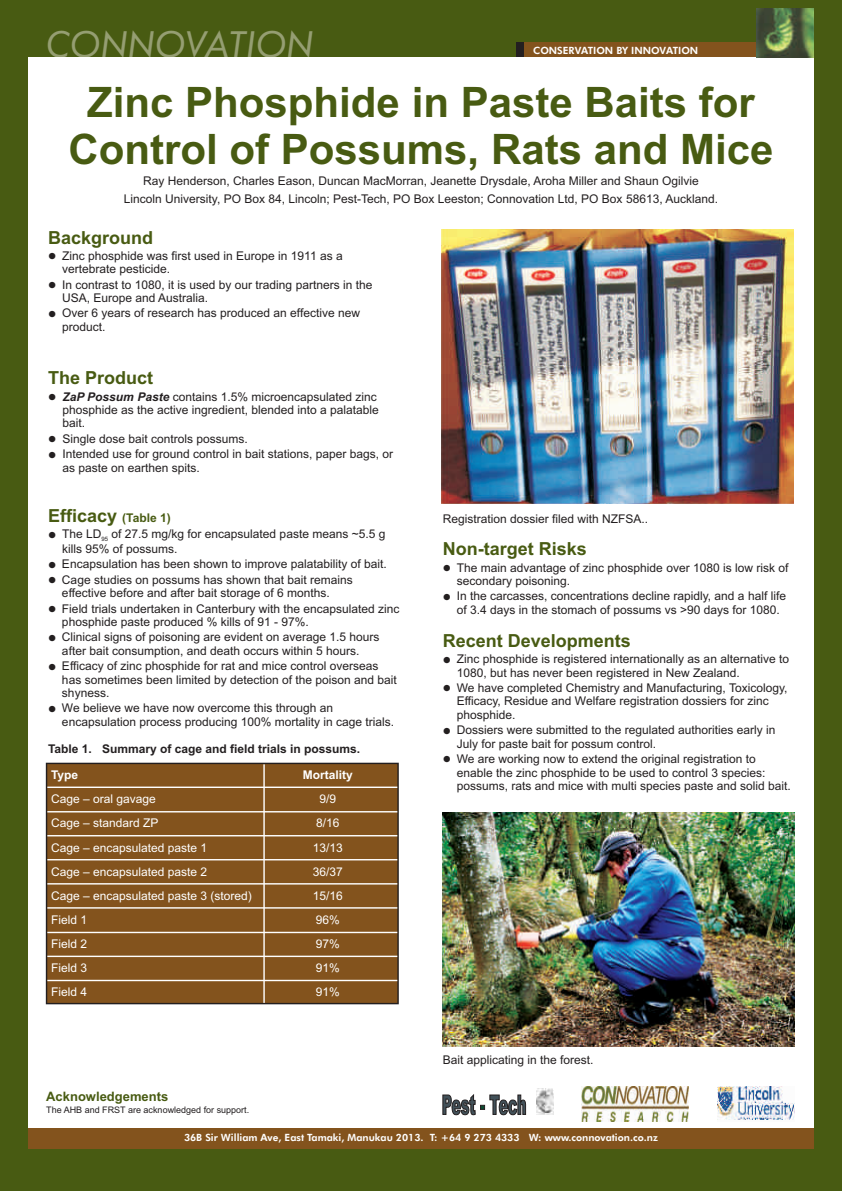
<style>
.page{position:relative;width:842px;height:1191px;background:#485b12}
.page>*{position:absolute;margin:0;border:0;box-sizing:border-box;transform-origin:0 0}
.t1{font:700 42px/46.9px "Arial";color:#485b12;text-align:center}
.t2{font:italic 36px "Futura BT";color:#959e72}
.t3{font:700 18px "Arial";color:#485b12}
.t4{font:700 13px "Arial";color:#485b12}
.t5{font:12px/13.4px "Arial";color:#231f20}
.t6{font:12px "Arial";color:#fff}
.t7{font:700 12px "Arial";color:#231f20}
.t8{font:700 12px "Arial";color:#fff}
.t9{font:800 10px "Futura BT";color:#fff}
.t10{font:9px "Arial";color:#231f20}
.t11{font:6px "Arial";color:#231f20}
.s1{font-weight:700;font-style:italic}
.s2{font-size:12px}
</style>
<div class="page">
<div style="left:28px;top:57px;width:786px;height:1092px;background:#fff"></div>
<div style="left:524px;top:42px;width:233px;height:15px;background:#83531d"></div>
<div style="left:516px;top:42px;width:8px;height:15px;background:#231f20"></div>
<img style="left:756px;top:8px;width:58px;height:49px">
<div style="left:28px;top:1128px;width:785px;height:20px;background:#83531d"></div>
<img style="left:582px;top:1086px;width:107px;height:35px">
<img style="left:717px;top:1086px;width:77px;height:34px">
<svg style="left:45px;top:762px;width:354px;height:243px;background:#855723"></svg>
<hr style="left:263px;top:764px;width:2px;height:239px;background:#fff">
<hr style="left:47px;top:786px;width:350px;height:2px;background:#fff">
<hr style="left:47px;top:811px;width:350px;height:1px;background:#fff">
<hr style="left:47px;top:835px;width:350px;height:1px;background:#fff">
<hr style="left:47px;top:859px;width:350px;height:1px;background:#fff">
<hr style="left:47px;top:883px;width:350px;height:1px;background:#fff">
<hr style="left:47px;top:907px;width:350px;height:1px;background:#fff">
<hr style="left:47px;top:931px;width:350px;height:2px;background:#fff">
<hr style="left:47px;top:955px;width:350px;height:2px;background:#fff">
<hr style="left:47px;top:979px;width:350px;height:2px;background:#fff">
<img style="left:442px;top:230px;width:351px;height:273px">
<img style="left:443px;top:812px;width:351px;height:234px">
<svg style="left:442px;top:1094px;width:84px;height:21px"></svg>
<img style="left:537px;top:1089px;width:16px;height:25px">
<h2 class="t2" style="left:46px;top:29px;width:269px">CONNOVATION</h2>
<h1 class="t1" style="left:69px;top:82px;width:706px">Zinc Phosphide in Paste Baits for<br>Control of Possums, Rats and Mice</h1>
<p class="t5" style="left:124px;top:173px;width:596px;line-height:17.4px;text-align:center">Ray Henderson, Charles Eason, Duncan MacMorran, Jeanette Drysdale, Aroha Miller and Shaun Ogilvie<br>Lincoln University, PO Box 84, Lincoln; Pest-Tech, PO Box Leeston; Connovation Ltd, PO Box 58613, Auckland.</p>
<p class="t9" style="left:533px;top:46px;width:167px">CONSERVATION BY INNOVATION</p>
<h3 class="t3" style="left:48px;top:230px;width:107px">Background</h3>
<p class="t5" style="left:62px;top:250px;width:282px;text-indent:-14px">●Zinc phosphide was first used in Europe in 1911 as a vertebrate pesticide.</p>
<p class="t5" style="left:62px;top:279px;width:312px;text-indent:-14px">●In contrast to 1080, it is used by our trading partners in the<br>USA, Europe and Australia.</p>
<p class="t5" style="left:62px;top:307px;width:299px;text-indent:-14px">●Over 6 years of research has produced an effective new product.</p>
<h3 class="t3" style="left:48px;top:371px;width:107px">The Product</h3>
<p class="t5" style="left:63px;top:391px;width:318px;text-indent:-14px">●<span class="s1">ZaP Possum Paste</span> contains 1.5% microencapsulated zinc phosphide as the active ingredient, blended into a palatable bait.</p>
<p class="t5" style="left:48px;top:433px;width:201px">●Single dose bait controls possums.</p>
<p class="t5" style="left:63px;top:448px;width:332px;text-indent:-14px">●Intended use for ground control in bait stations, paper bags, or as paste on earthen spits.</p>
<h3 class="t3" style="left:48px;top:509px;width:124px">Efficacy <span class="s2">(Table 1)</span></h3>
<p class="t5" style="left:48px;top:528px;width:339px">●The LD of 27.5 mg/kg for encapsulated paste means ~5.5 g</p>
<p class="t11" style="left:102px;top:536px;width:8px">95</p>
<p class="t5" style="left:62px;top:543px;width:117px">kills 95% of possums.</p>
<p class="t5" style="left:48px;top:558px;width:340px">●Encapsulation has been shown to improve palatability of bait.</p>
<p class="t5" style="left:62px;top:574px;width:292px;text-indent:-14px">●Cage studies on possums has shown that bait remains effective before and after bait storage of 6 months.</p>
<p class="t5" style="left:62px;top:603px;width:339px;text-indent:-14px">●Field trials undertaken in Canterbury with the encapsulated zinc phosphide paste produced % kills of 91 - 97%.</p>
<p class="t5" style="left:48px;top:631px;width:333px;text-align:center">●Clinical signs of poisoning are evident on average 1.5 hours after bait consumption, and death occurs within 5 hours.</p>
<p class="t5" style="left:62px;top:660px;width:336px;text-indent:-14px">●Efficacy of zinc phosphide for rat and mice control overseas has sometimes been limited by detection of the poison and bait shyness.</p>
<p class="t5" style="left:62px;top:702px;width:334px;text-indent:-14px">●We believe we have now overcome this through an encapsulation process producing 100% mortality in cage trials.</p>
<p class="t7" style="left:48px;top:744px;width:313px">Table 1. Summary of cage and field trials in possums.</p>
<p class="t8" style="left:51px;top:770px;width:29px">Type</p>
<p class="t8" style="left:303px;top:770px;width:52px">Mortality</p>
<p class="t6" style="left:51px;top:794px;width:106px">Cage – oral gavage</p>
<p class="t6" style="left:319px;top:794px;width:18px">9/9</p>
<p class="t6" style="left:51px;top:818px;width:109px">Cage – standard ZP</p>
<p class="t6" style="left:316px;top:818px;width:25px">8/16</p>
<p class="t6" style="left:51px;top:842px;width:158px">Cage – encapsulated paste 1</p>
<p class="t6" style="left:313px;top:842px;width:32px">13/13</p>
<p class="t6" style="left:51px;top:867px;width:158px">Cage – encapsulated paste 2</p>
<p class="t6" style="left:313px;top:867px;width:32px">36/37</p>
<p class="t6" style="left:51px;top:891px;width:202px">Cage – encapsulated paste 3 (stored)</p>
<p class="t6" style="left:313px;top:891px;width:32px">15/16</p>
<p class="t6" style="left:51px;top:915px;width:38px">Field 1</p>
<p class="t6" style="left:316px;top:915px;width:26px">96%</p>
<p class="t6" style="left:51px;top:939px;width:38px">Field 2</p>
<p class="t6" style="left:316px;top:939px;width:26px">97%</p>
<p class="t6" style="left:51px;top:963px;width:38px">Field 3</p>
<p class="t6" style="left:316px;top:963px;width:26px">91%</p>
<p class="t6" style="left:51px;top:987px;width:38px">Field 4</p>
<p class="t6" style="left:316px;top:987px;width:26px">91%</p>
<p class="t4" style="left:46px;top:1091px;width:124px">Acknowledgements</p>
<p class="t10" style="left:46px;top:1106px;width:204px">The AHB and FRST are acknowledged for support.</p>
<p class="t5" style="left:443px;top:513px;width:207px">Registration dossier filed with NZFSA..</p>
<h3 class="t3" style="left:443px;top:542px;width:146px">Non-target Risks</h3>
<p class="t5" style="left:457px;top:562px;width:333px;text-indent:-14px">●The main advantage of zinc phosphide over 1080 is low risk of secondary poisoning.</p>
<p class="t5" style="left:457px;top:590px;width:331px;text-indent:-14px">●In the carcasses, concentrations decline rapidly, and a half life of 3.4 days in the stomach of possums vs &gt;90 days for 1080.</p>
<h3 class="t3" style="left:443px;top:634px;width:190px">Recent Developments</h3>
<p class="t5" style="left:457px;top:653px;width:334px;text-indent:-14px">●Zinc phosphide is registered internationally as an alternative to<br>1080, but has never been registered in New Zealand.</p>
<p class="t5" style="left:457px;top:682px;width:332px;text-indent:-14px">●We have completed Chemistry and Manufacturing, Toxicology,<br>Efficacy, Residue and Welfare registration dossiers for zinc phosphide.</p>
<p class="t5" style="left:457px;top:724px;width:320px;text-indent:-14px">●Dossiers were submitted to the regulated authorities early in<br>July for paste bait for possum control.</p>
<p class="t5" style="left:457px;top:753px;width:336px;text-indent:-14px">●We are working now to extend the original registration to enable the zinc phosphide to be used to control 3 species: possums, rats and mice with multi species paste and solid bait.</p>
<p class="t5" style="left:443px;top:1053px;width:152px">Bait applicating in the forest.</p>
<p class="t9" style="left:184px;top:1133px;width:475px">36B Sir William Ave, East Tamaki, Manukau 2013. T: +64 9 273 4333 W: www.connovation.co.nz</p>
</div>
